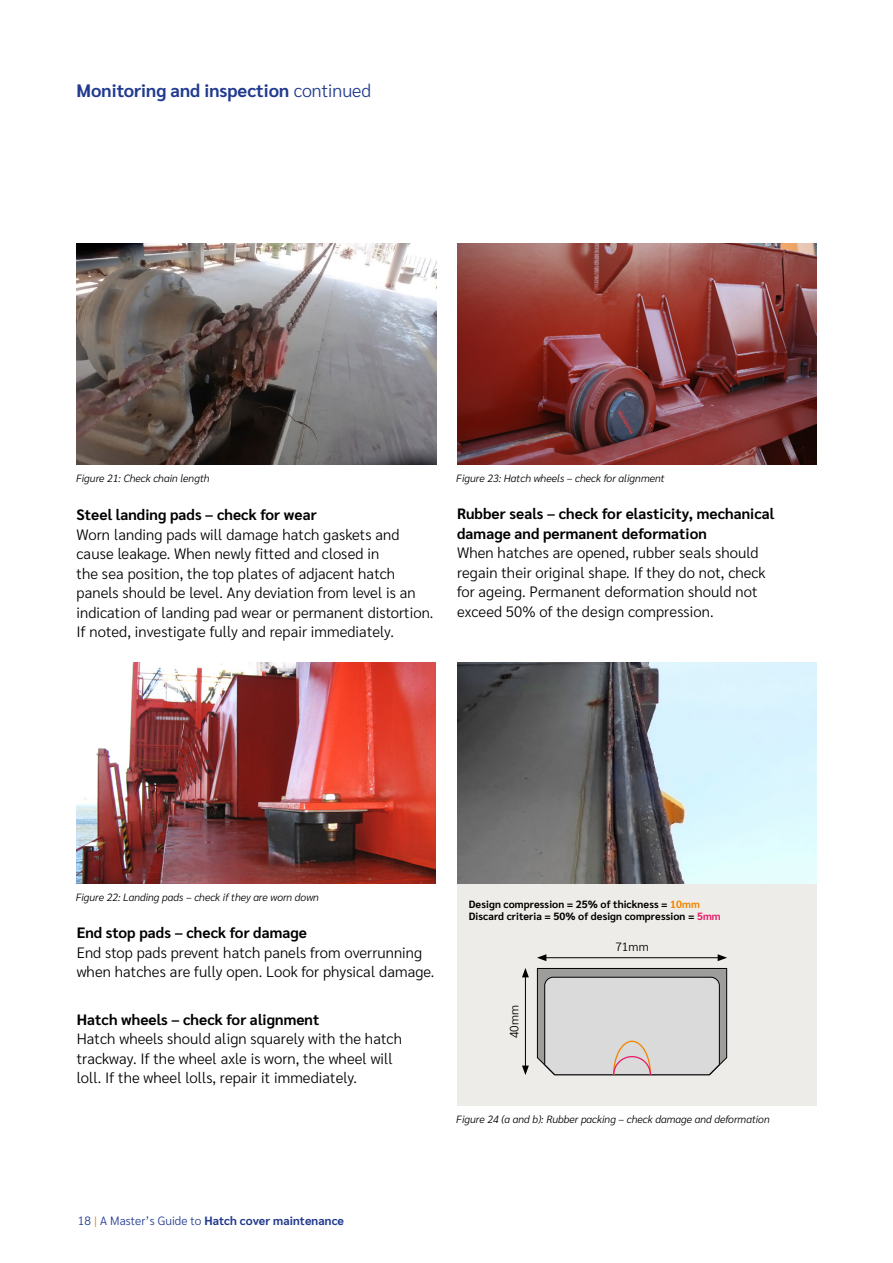
<style>
.page{position:relative;width:893px;height:1263px;background:#fff}
.page>*{position:absolute;margin:0;border:0;box-sizing:border-box;transform-origin:0 0}
.Legal{font:700 18px "Sarabun";color:#213a8f}
.Body_Copy_balanced{font:300 15px/19.5px "Sarabun";letter-spacing:.005em;color:#000}
.Body_Copy_balanced-2{font:700 15px/19.5px "Sarabun";letter-spacing:.005em;color:#000}
.t1{font:700 12px "Sarabun";letter-spacing:.005em;color:#213a8f}
.Body_copy{font:300 12px "Sarabun";letter-spacing:.005em;color:#000}
.t2{font:italic 300 10.5px "Sarabun";color:#000}
.Legal-2{font:700 10.5px "Sarabun";letter-spacing:.005em;color:#000}
.s1{font-weight:300}
.s2{font-weight:700}
.s3{color:#f18700}
.s4{color:#e71f69}
.s5{font-weight:300;color:#f18700}
</style>
<div class="page">
<img style="left:77px;top:244px;width:359px;height:221px">
<img style="left:77px;top:663px;width:359px;height:221px">
<img style="left:457px;top:244px;width:359px;height:221px">
<img style="left:457px;top:663px;width:359px;height:221px">
<div style="left:457px;top:884px;width:359px;height:222px;background:#eeece8"></div>
<hr style="left:544px;top:957px;width:176px;height:1px;background:#000">
<svg style="left:537px;top:954px;width:9px;height:7px"></svg>
<svg style="left:718px;top:954px;width:9px;height:7px"></svg>
<hr style="left:525px;top:975px;width:1px;height:93px;background:#000">
<svg style="left:522px;top:1065px;width:7px;height:10px"></svg>
<svg style="left:522px;top:968px;width:7px;height:9px"></svg>
<svg style="left:536px;top:968px;width:192px;height:108px;background:#c9c7c7"></svg>
<p class="Legal" style="left:77px;top:80px;width:296px">Monitoring and inspection <span class="s1">continued</span></p>
<p class="t2" style="left:76px;top:472px;width:135px">Figure 21: Check chain length</p>
<p class="Body_Copy_balanced" style="left:77px;top:505px;width:358px"><span class="s2">Steel landing pads – check for wear<br></span>Worn landing pads will damage hatch gaskets and cause leakage. When newly fitted and closed in<br>the sea position, the top plates of adjacent hatch panels should be level. Any deviation from level is an indication of landing pad wear or permanent distortion.<br>If noted, investigate fully and repair immediately.</p>
<p class="t2" style="left:456px;top:472px;width:210px">Figure 23: Hatch wheels – check for alignment</p>
<p class="Body_Copy_balanced-2" style="left:457px;top:504px;width:319px">Rubber seals – check for elasticity, mechanical damage and permanent deformation</p>
<p class="Body_Copy_balanced" style="left:457px;top:543px;width:310px">When hatches are opened, rubber seals should regain their original shape. If they do not, check for ageing. Permanent deformation should not exceed 50% of the design compression.</p>
<p class="t2" style="left:76px;top:891px;width:245px">Figure 22: Landing pads – check if they are worn down</p>
<p class="Body_Copy_balanced-2" style="left:77px;top:923px;width:232px">End stop pads – check for damage</p>
<p class="Body_Copy_balanced" style="left:77px;top:942px;width:359px">End stop pads prevent hatch panels from overrunning when hatches are fully open. Look for physical damage.</p>
<p class="Body_Copy_balanced-2" style="left:77px;top:1009px;width:244px">Hatch wheels – check for alignment</p>
<p class="Body_Copy_balanced" style="left:77px;top:1029px;width:327px">Hatch wheels should align squarely with the hatch trackway. If the wheel axle is worn, the wheel will loll. If the wheel lolls, repair it immediately.</p>
<p class="Legal-2" style="left:469px;top:898px;width:233px">Design compression = 25% of thickness = <span class="s3">10mm</span></p>
<p class="Legal-2" style="left:469px;top:910px;width:253px">Discard criteria = 50% of design compression = <span class="s4">5mm</span></p>
<p class="Body_copy" style="left:507px;top:1038px;width:35px;rotate:-90deg">40mm</p>
<p class="Body_copy" style="left:615px;top:939px;width:35px">71mm</p>
<p class="t2" style="left:456px;top:1113px;width:315px">Figure 24 (a and b): Rubber packing – check damage and deformation</p>
<p class="t1" style="left:78px;top:1213px;width:268px"><span class="s1">18</span> <span class="s5">|</span> <span class="s1">A Master’s Guide to</span> Hatch cover maintenance</p>
</div>
